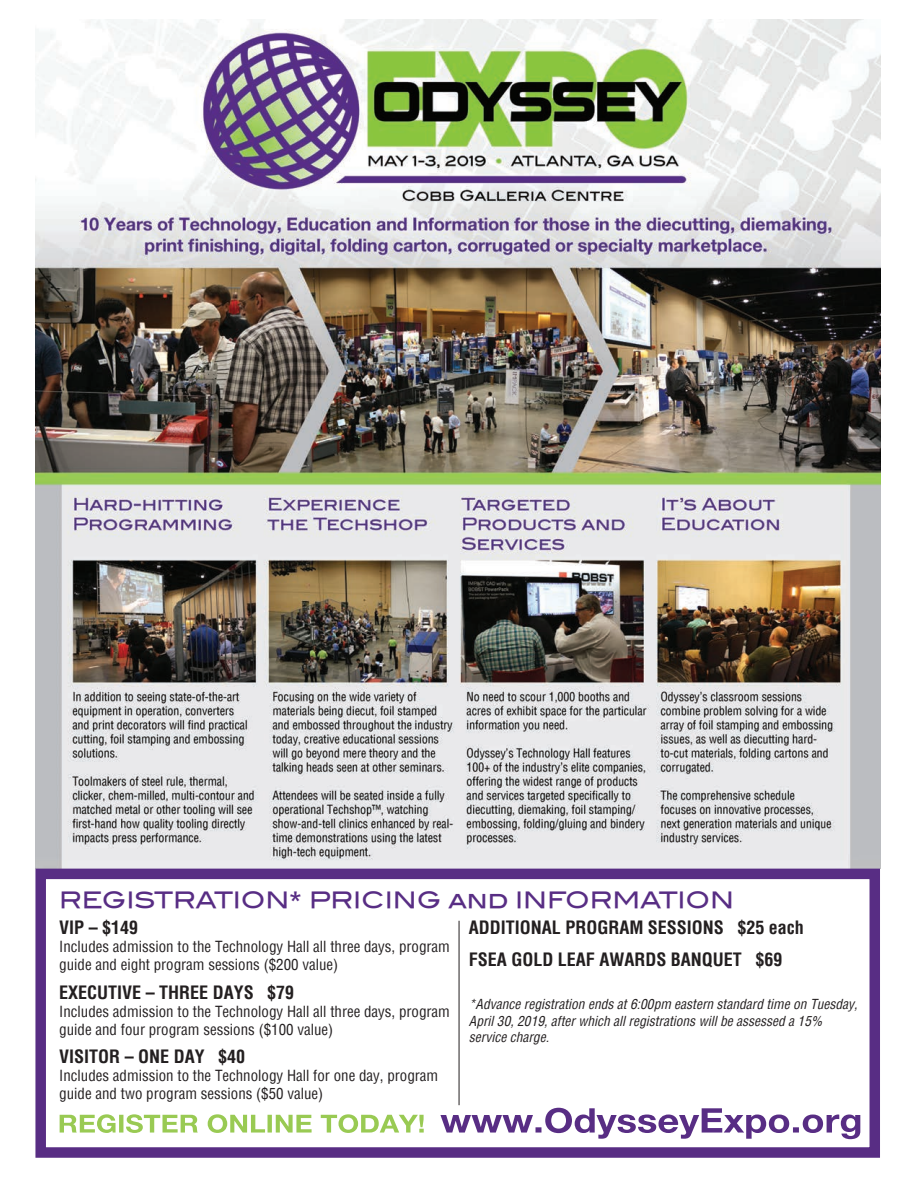
<style>
.page{position:relative;width:918px;height:1188px;background:#fff}
.page>*{position:absolute;margin:0;border:0;box-sizing:border-box;transform-origin:0 0}
.t1{font:22.5px "Blair Md ITCTT Medium";letter-spacing:-.01em;color:#582d84}
.t2{font:700 condensed 18px/32px "Helvetica";color:#231f20}
.t3{font:condensed 15px/18px "Helvetica";color:#231f20}
.t4{font:italic condensed 13.5px/16.2px "Helvetica";color:#231f20}
</style>
<div class="page">
<img style="left:35px;top:19px;width:845px;height:850px">
<div style="left:35px;top:869px;width:845px;height:289px;border:10px solid #582d84"></div>
<svg style="left:440px;top:1108px;width:420px;height:31px"></svg>
<svg style="left:60px;top:1114px;width:364px;height:19px"></svg>
<hr style="left:459px;top:921px;width:1px;height:184px;background:#231f20">
<h1 class="t1" style="left:59px;top:887px;width:676px">REGISTRATION* PRICING and INFORMATION</h1>
<p class="t2" style="left:59px;top:912px;width:81px">VIP – $149</p>
<p class="t3" style="left:59px;top:938px;width:392px">Includes admission to the Technology Hall all three days, program guide and eight program sessions ($200 value)</p>
<p class="t2" style="left:59px;top:976px;width:237px">EXECUTIVE – THREE DAYS $79</p>
<p class="t3" style="left:59px;top:1002px;width:392px">Includes admission to the Technology Hall all three days, program guide and four program sessions ($100 value)</p>
<p class="t2" style="left:59px;top:1040px;width:188px">VISITOR – ONE DAY $40</p>
<p class="t3" style="left:59px;top:1066px;width:381px">Includes admission to the Technology Hall for one day, program guide and two program sessions ($50 value)</p>
<p class="t2" style="left:469px;top:912px;width:337px">ADDITIONAL PROGRAM SESSIONS $25 each<br>FSEA GOLD LEAF AWARDS BANQUET $69</p>
<p class="t4" style="left:469px;top:996px;width:390px">*Advance registration ends at 6:00pm eastern standard time on Tuesday,<br>April 30, 2019, after which all registrations will be assessed a 15% service charge.</p>
</div>
